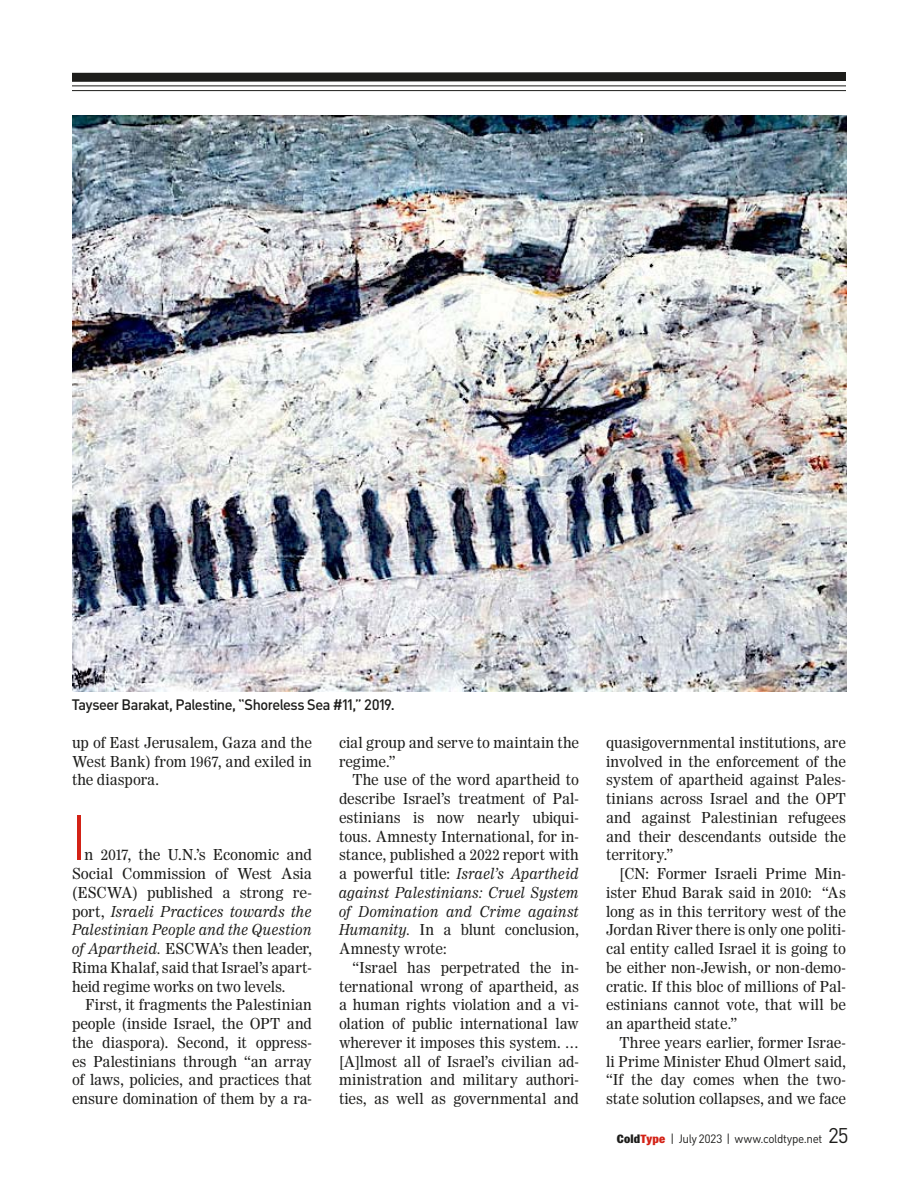
<style>
.page{position:relative;width:918px;height:1188px;background:#fff}
.page>*{position:absolute;margin:0;border:0;box-sizing:border-box;transform-origin:0 0}
.Text3_Raised_Cap{font:300 63px "Nu Din";color:#d32216}
.Text2_Text{font:15px/18.8px "Worldwide";letter-spacing:-.005em;color:#1d1d1b;text-align:justify}
.Text3_Raised_Cap-2{font:15px/18.8px "Worldwide";letter-spacing:-.01em;color:#1d1d1b;text-align:justify}
.Text4_Caption{font:500 15px "Nu Din";letter-spacing:.015em;color:#1d1d1b}
.t1{font:12px "Nu Din";letter-spacing:.025em;color:#1d1d1b}
.s1{font-style:italic}
.s2{font-family:"Brown";font-weight:800}
.s3{font-family:"Brown";font-weight:800;color:#d32216}
.s4{font-size:21px}
</style>
<div class="page">
<svg style="left:72px;top:72px;width:774px;height:14px"></svg>
<hr style="left:72px;top:86px;width:774px;height:1px;background:#1d1d1b">
<hr style="left:72px;top:90px;width:774px;height:1px;background:#1d1d1b">
<img style="left:72px;top:115px;width:774px;height:577px">
<p class="Text4_Caption" style="left:72px;top:695px;width:324px">Tayseer Barakat, Palestine, “Shoreless Sea #11,” 2019.</p>
<p class="Text2_Text" style="left:72px;top:733px;width:242px">up of East Jerusalem, Gaza and the West Bank) from 1967, and exiled in the diaspora.</p>
<p class="Text3_Raised_Cap" style="left:72px;top:799px;width:15px">I</p>
<p class="Text3_Raised_Cap-2" style="left:72px;top:845px;width:242px;text-indent:13px">n 2017, the U.N.’s Economic and Social Commission of West Asia (ESCWA) published a strong re&shy;port, <span class="s1">Israeli Practices towards the Palestinian People and the Question of Apartheid.</span> ESCWA’s then leader, Rima Khalaf, said that Israel’s apart&shy;heid regime works on two levels.</p>
<p class="Text2_Text" style="left:72px;top:995px;width:242px;text-indent:14px">First, it fragments the Palestinian people (inside Israel, the OPT and the diaspora). Second, it oppress&shy;es Palestinians through “an array of laws, policies, and practices that ensure domination of them by a ra-</p>
<p class="Text2_Text" style="left:339px;top:733px;width:242px">cial group and serve to maintain the regime.”</p>
<p class="Text2_Text" style="left:339px;top:770px;width:242px;text-indent:14px">The use of the word apartheid to describe Israel’s treatment of Pal&shy;estinians is now nearly ubiqui&shy;tous. Amnesty International, for in&shy;stance, published a 2022 report with a powerful title: <span class="s1">Israel’s Apartheid against Palestinians: Cruel System of Domination and Crime against Humanity.</span> In a blunt conclusion, Amnesty wrote:</p>
<p class="Text2_Text" style="left:339px;top:958px;width:242px;text-indent:14px">“Israel has perpetrated the in&shy;ternational wrong of apartheid, as a human rights violation and a vi&shy;olation of public international law wherever it imposes this system. … [A]lmost all of Israel’s civilian ad&shy;ministration and military authori&shy;ties, as well as governmental and</p>
<p class="Text2_Text" style="left:606px;top:733px;width:242px">quasigovernmental institutions, are involved in the enforcement of the system of apartheid against Pales&shy;tinians across Israel and the OPT and against Palestinian refugees and their descendants outside the territory.”</p>
<p class="Text2_Text" style="left:606px;top:864px;width:242px;text-indent:14px">[CN: Former Israeli Prime Min&shy;ister Ehud Barak said in 2010: “As long as in this territory west of the Jordan River there is only one politi&shy;cal entity called Israel it is going to be either non-Jewish, or non-demo&shy;cratic. If this bloc of millions of Pal&shy;estinians cannot vote, that will be an apartheid state.”</p>
<p class="Text2_Text" style="left:606px;top:1033px;width:242px;text-indent:14px">Three years earlier, former Israe&shy;li Prime Minister Ehud Olmert said, “If the day comes when the two&shy;state solution collapses, and we face</p>
<p class="t1" style="left:617px;top:1131px;width:233px"><span class="s2">Cold</span><span class="s3">Type</span> | July 2023 | www.coldtype.net <span class="s4">25</span></p>
</div>
